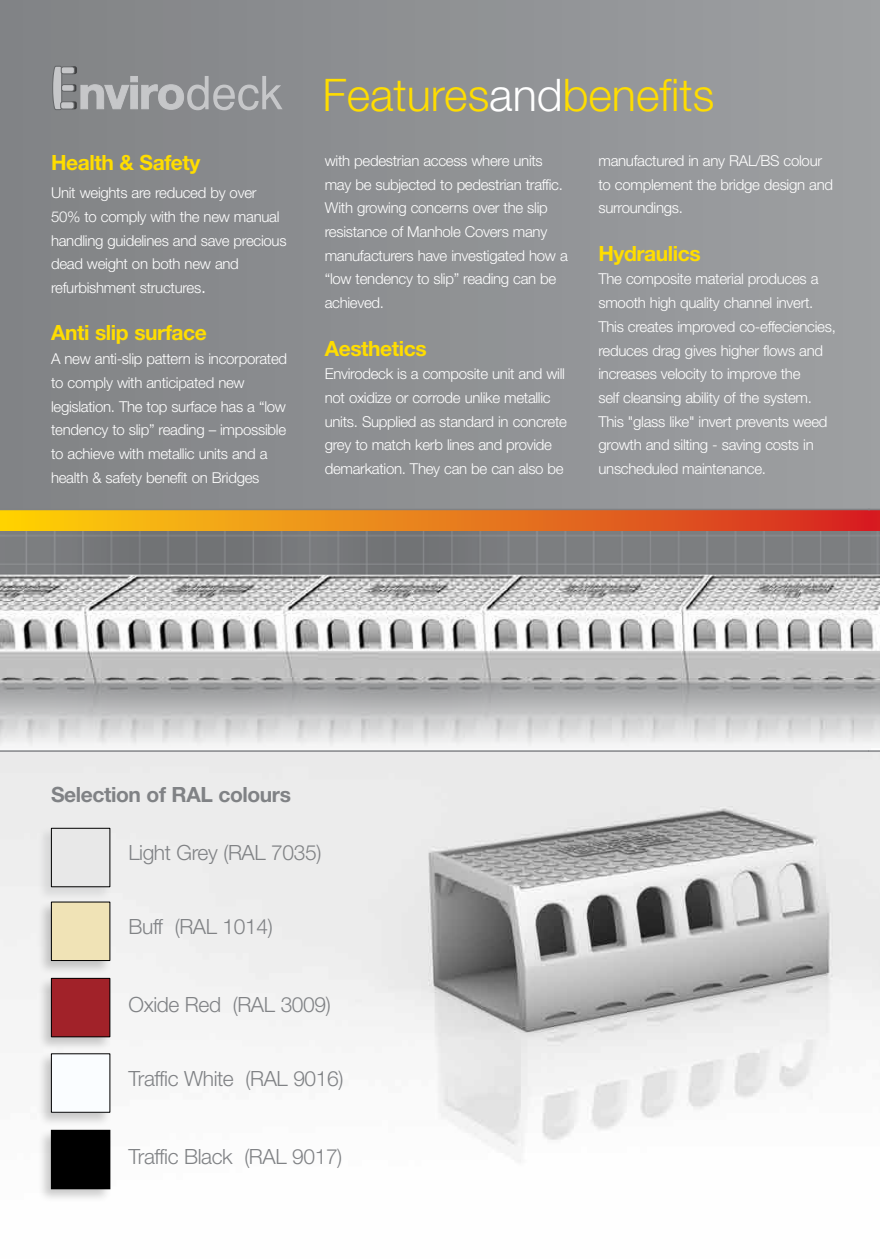
<style>
.page{position:relative;width:880px;height:1259px;background:#fff}
.page>*{position:absolute;margin:0;border:0;box-sizing:border-box;transform-origin:0 0}
.t1{font:300 45px "Helvetica Neue LT Std";color:#fd0}
.t2{font:300 21px "Helvetica Neue LT Std";letter-spacing:-.02em;color:#808285}
.t3{font:700 21px "Helvetica Neue LT Std";letter-spacing:-.02em;color:#fd0}
.t4{font:700 21px "Helvetica Neue LT Std";letter-spacing:-.02em;color:#808285}
.t5{font:300 15px/23.7px "Helvetica Neue LT Std";letter-spacing:-.02em;color:#fff}
.s1{font-size:18px}
.s2{color:#fff}
</style>
<div class="page">
<img style="left:870px;top:530px;width:9px;height:36px">
<div style="left:0;top:0;width:879px;height:512px;background:linear-gradient(to right,#818385,#9d9fa2)"></div>
<img style="left:0;top:752px;width:879px;height:410px">
<div style="left:35px;top:824px;width:75px;height:75px;background:#808285;opacity:.2"></div>
<div style="left:51px;top:828px;width:59px;height:59px;background:#e8e8e8;border:1px solid #000"></div>
<div style="left:37px;top:900px;width:75px;height:75px;background:#000;opacity:.2"></div>
<div style="left:51px;top:902px;width:59px;height:58px;background:#f0e3b6"></div>
<div style="left:37px;top:976px;width:75px;height:75px;background:#000;opacity:.2"></div>
<div style="left:51px;top:978px;width:59px;height:58px;background:#a12229"></div>
<div style="left:51px;top:978px;width:59px;height:59px;border:1px solid #000"></div>
<div style="left:37px;top:1051px;width:75px;height:75px;background:#000;opacity:.2"></div>
<div style="left:51px;top:1053px;width:59px;height:59px;background:#fafdff"></div>
<div style="left:37px;top:1128px;width:75px;height:75px;background:#000;opacity:.2"></div>
<div style="left:51px;top:1130px;width:59px;height:58px;background:#000"></div>
<img style="left:0;top:530px;width:870px;height:36px">
<img style="left:0;top:566px;width:879px;height:181px">
<div style="left:0;top:509px;width:870px;height:21px;background:linear-gradient(to right,#fdd40d,#d62826)"></div>
<div style="left:869px;top:509px;width:10px;height:21px;background:#d71a20"></div>
<hr style="left:0;top:509px;width:870px;height:1px;background:#808285">
<svg style="left:868px;top:750px;width:11px;height:2px"></svg>
<hr style="left:0;top:750px;width:868px;height:2px;background:#808285">
<svg style="left:80px;top:76px;width:202px;height:34px;background:#9fa1a3"></svg>
<svg style="left:70px;top:101px;width:7px;height:8px"></svg>
<svg style="left:70px;top:84px;width:6px;height:8px"></svg>
<div style="left:70px;top:66px;width:7px;height:8px;background:#414243;border-radius:2px"></div>
<svg style="left:52px;top:65px;width:10px;height:45px"></svg>
<div style="left:61px;top:102px;width:13px;height:7px;background:#c6c7c9;border-radius:2px"></div>
<div style="left:60px;top:101px;width:14px;height:8px;border:1px solid #636567;border-radius:2px"></div>
<div style="left:62px;top:85px;width:12px;height:6px;background:#c6c7c9;border-radius:2px"></div>
<div style="left:61px;top:84px;width:13px;height:8px;border:1px solid #636567;border-radius:2px"></div>
<div style="left:61px;top:67px;width:13px;height:7px;background:#c6c7c9;border-radius:2px"></div>
<div style="left:61px;top:66px;width:14px;height:8px;border:1px solid #636567;border-radius:2px"></div>
<h2 class="t3" style="left:51px;top:150px;width:151px">Health &amp; Safety</h2>
<p class="t5" style="left:51px;top:181px;width:237px">Unit weights are reduced by over<br>50% to comply with the new manual handling guidelines and save precious dead weight on both new and refurbishment structures<span class="s1">.</span></p>
<h2 class="t3" style="left:51px;top:320px;width:157px">Anti slip surface</h2>
<p class="t5" style="left:51px;top:346px;width:238px">A new anti-slip pattern is incorporated to comply with anticipated new legislation. The top surface has a “low tendency to slip” reading – impossible to achieve with metallic units and a health &amp; safety benefit on Bridges</p>
<h1 class="t1" style="left:322px;top:68px;width:393px">Features<span class="s2">and</span>benefits</h1>
<p class="t5" style="left:325px;top:148px;width:244px">with pedestrian access where units may be subjected to pedestrian traffic.<br>With growing concerns over the slip resistance of Manhole Covers many manufacturers have investigated how a “low tendency to slip” reading can be achieved.</p>
<h2 class="t3" style="left:325px;top:335px;width:103px">Aesthetics</h2>
<p class="t5" style="left:325px;top:362px;width:244px">Envirodeck is a composite unit and will not oxidize or corrode unlike metallic units. Supplied as standard in concrete grey to match kerb lines and provide demarkation. They can be can also be</p>
<p class="t5" style="left:598px;top:148px;width:236px">manufactured in any RAL/BS colour to complement the bridge design and surroundings.</p>
<h2 class="t3" style="left:598px;top:240px;width:104px">Hydraulics</h2>
<p class="t5" style="left:598px;top:267px;width:239px">The composite material produces a smooth high quality channel invert.<br>This creates improved co-effeciencies, reduces drag gives higher flows and increases velocity to improve the<br>self cleansing ability of the system.<br>This "glass like" invert prevents weed growth and silting - saving costs in unscheduled maintenance.</p>
<h2 class="t4" style="left:51px;top:781px;width:241px">Selection of RAL colours</h2>
<h2 class="t2" style="left:128px;top:840px;width:194px">Light Grey (RAL 7035)</h2>
<h2 class="t2" style="left:128px;top:913px;width:146px">Buff (RAL 1014)</h2>
<h2 class="t2" style="left:128px;top:991px;width:204px">Oxide Red (RAL 3009)</h2>
<h2 class="t2" style="left:128px;top:1065px;width:216px">Traffic White (RAL 9016)</h2>
<h2 class="t2" style="left:128px;top:1143px;width:215px">Traffic Black (RAL 9017)</h2>
</div>
